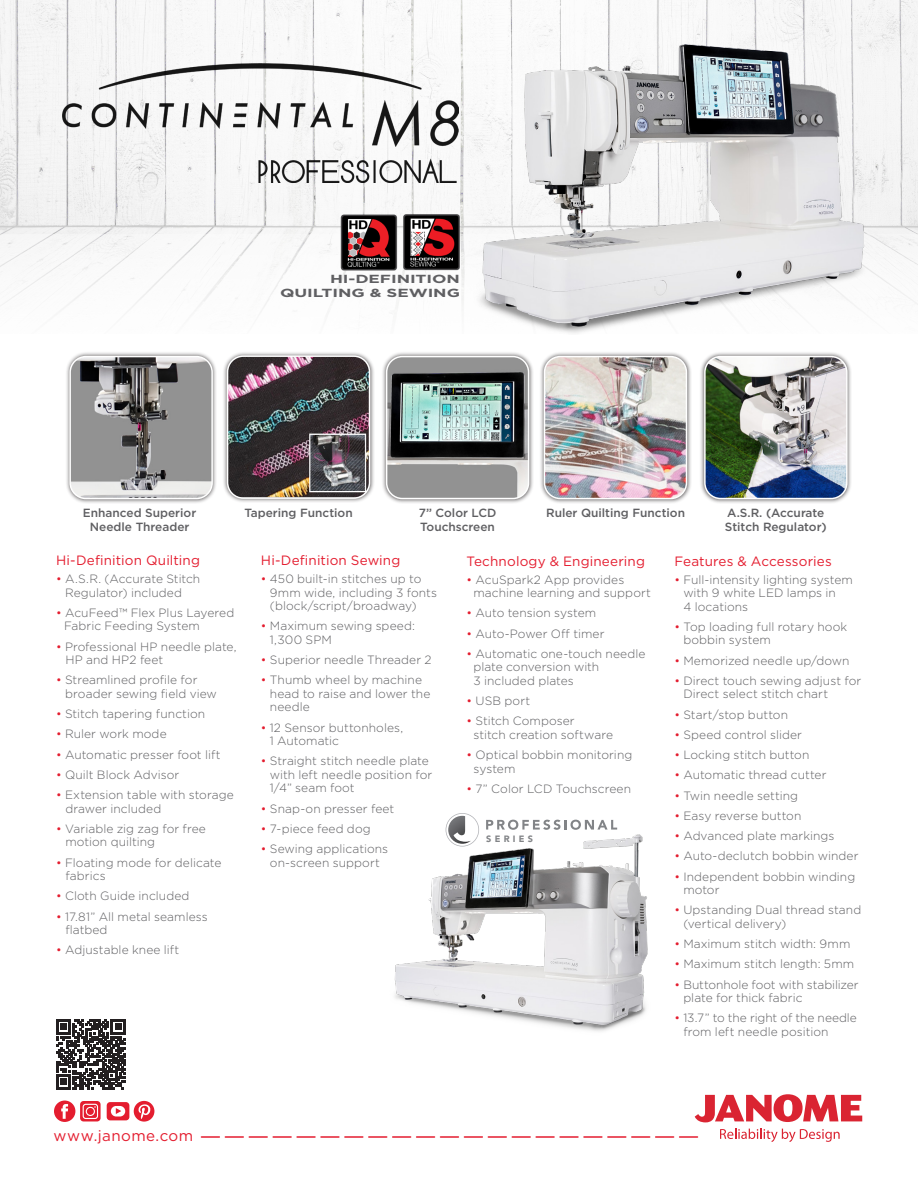
<style>
.page{position:relative;width:918px;height:1188px;background:#fff}
.page>*{position:absolute;margin:0;border:0;box-sizing:border-box;transform-origin:0 0}
.t1{font:15.15px "Gotham";letter-spacing:.03em;color:#e41d2f}
.t2{font:13.5px "Gotham";letter-spacing:.01em;color:#e41d2f}
.t3{font:300 12px/13.5px "Gotham";letter-spacing:.005em;color:#5f5f62}
.t4{font:500 11.85px/14.2px "Gotham";color:#5f5f62;text-align:center}
.t5{font:700 11.7px/14.1px "Gotham";letter-spacing:-.005em;color:#5f5f62;text-align:right;scale:1.45 1}
.t6{font:900 9.15px "Avenir";letter-spacing:.36em;color:#828487}
.s1{color:#e41d2f}
</style>
<div class="page">
<img style="left:0;top:0;width:918px;height:234px">
<svg style="left:695px;top:1094px;width:167px;height:28px"></svg>
<svg style="left:720px;top:1129px;width:120px;height:13px"></svg>
<svg style="left:201px;top:1136px;width:497px;height:2px"></svg>
<img style="left:467px;top:38px;width:414px;height:295px">
<img style="left:63px;top:64px;width:396px;height:119px">
<svg style="left:54px;top:1101px;width:47px;height:21px"></svg>
<div style="left:87px;top:1108px;width:7px;height:7px;background:#e41d2f;border-radius:50%"></div>
<svg style="left:107px;top:1101px;width:47px;height:21px"></svg>
<img style="left:338px;top:213px;width:63px;height:61px">
<img style="left:399px;top:214px;width:63px;height:61px">
<img style="left:394px;top:819px;width:254px;height:213px">
<div style="left:65px;top:351px;width:153px;height:153px;background:#231f20;opacity:.75"></div>
<img style="left:70px;top:357px;width:142px;height:142px">
<div style="left:69px;top:356px;width:144px;height:143px;border:1px solid #fff;border-radius:16px"></div>
<div style="left:381px;top:351px;width:153px;height:153px;background:#231f20;opacity:.75"></div>
<img style="left:387px;top:357px;width:142px;height:142px">
<div style="left:386px;top:356px;width:143px;height:143px;border:1px solid #fff;border-radius:16px"></div>
<div style="left:699px;top:351px;width:153px;height:153px;background:#231f20;opacity:.75"></div>
<img style="left:705px;top:357px;width:142px;height:142px">
<div style="left:704px;top:356px;width:144px;height:143px;border:1px solid #fff;border-radius:16px"></div>
<div style="left:222px;top:351px;width:153px;height:153px;background:#231f20;opacity:.75"></div>
<img style="left:228px;top:356px;width:142px;height:142px">
<div style="left:227px;top:355px;width:143px;height:144px;border:1px solid #fff;border-radius:16px"></div>
<div style="left:539px;top:351px;width:153px;height:153px;background:#231f20;opacity:.75"></div>
<img style="left:545px;top:357px;width:141px;height:142px">
<div style="left:544px;top:356px;width:143px;height:143px;border:1px solid #fff;border-radius:16px"></div>
<svg style="left:486px;top:820px;width:131px;height:10px"></svg>
<svg style="left:446px;top:813px;width:33px;height:34px"></svg>
<svg style="left:56px;top:1020px;width:70px;height:69px"></svg>
<p class="t5" style="left:280px;top:272px;width:126px">HI-DEFINITION<br>QUILTING &amp; SEWING</p>
<p class="t4" style="left:83px;top:506px;width:115px">Enhanced Superior<br>Needle Threader</p>
<p class="t4" style="left:419px;top:506px;width:79px">7” Color LCD</p>
<p class="t4" style="left:245px;top:506px;width:110px">Tapering Function</p>
<p class="t4" style="left:546px;top:506px;width:141px">Ruler Quilting Function</p>
<p class="t4" style="left:420px;top:520px;width:76px">Touchscreen</p>
<p class="t4" style="left:727px;top:506px;width:99px">A.S.R. (Accurate</p>
<p class="t4" style="left:725px;top:520px;width:104px">Stitch Regulator)</p>
<p class="t2" style="left:56px;top:552px;width:146px">Hi-Definition Quilting</p>
<p class="t3" style="left:65px;top:572px;width:137px;text-indent:-9px"><span class="s1">•</span> A.S.R. (Accurate Stitch<br>Regulator) included</p>
<p class="t3" style="left:64px;top:606px;width:172px;text-indent:-8px"><span class="s1">•</span> AcuFeed™ Flex Plus Layered<br>Fabric Feeding System</p>
<p class="t3" style="left:65px;top:639px;width:173px;text-indent:-9px"><span class="s1">•</span> Professional HP needle plate,<br>HP and HP2 feet</p>
<p class="t3" style="left:65px;top:673px;width:153px;text-indent:-9px"><span class="s1">•</span> Streamlined profile for broader sewing field view</p>
<p class="t3" style="left:56px;top:707px;width:151px"><span class="s1">•</span> Stitch tapering function</p>
<p class="t3" style="left:56px;top:727px;width:112px"><span class="s1">•</span> Ruler work mode</p>
<p class="t3" style="left:56px;top:747px;width:166px"><span class="s1">•</span> Automatic presser foot lift</p>
<p class="t3" style="left:56px;top:768px;width:125px"><span class="s1">•</span> Quilt Block Advisor</p>
<p class="t3" style="left:65px;top:788px;width:170px;text-indent:-9px"><span class="s1">•</span> Extension table with storage drawer included</p>
<p class="t3" style="left:65px;top:822px;width:142px;text-indent:-9px"><span class="s1">•</span> Variable zig zag for free motion quilting</p>
<p class="t3" style="left:65px;top:855px;width:158px;text-indent:-9px"><span class="s1">•</span> Floating mode for delicate fabrics</p>
<p class="t3" style="left:56px;top:889px;width:135px"><span class="s1">•</span> Cloth Guide included</p>
<p class="t3" style="left:65px;top:909px;width:144px;text-indent:-9px"><span class="s1">•</span> 17.81” All metal seamless flatbed</p>
<p class="t3" style="left:56px;top:943px;width:125px"><span class="s1">•</span> Adjustable knee lift</p>
<p class="t2" style="left:261px;top:552px;width:141px">Hi-Definition Sewing</p>
<p class="t3" style="left:270px;top:572px;width:169px;text-indent:-9px"><span class="s1">•</span> 450 built-in stitches up to<br>9mm wide, including 3 fonts (block/script/broadway)</p>
<p class="t3" style="left:270px;top:619px;width:147px;text-indent:-9px"><span class="s1">•</span> Maximum sewing speed:<br>1,300 SPM</p>
<p class="t3" style="left:261px;top:653px;width:172px"><span class="s1">•</span> Superior needle Threader 2</p>
<p class="t3" style="left:270px;top:673px;width:162px;text-indent:-9px"><span class="s1">•</span> Thumb wheel by machine head to raise and lower the needle</p>
<p class="t3" style="left:270px;top:720px;width:135px;text-indent:-9px"><span class="s1">•</span> 12 Sensor buttonholes,<br>1 Automatic</p>
<p class="t3" style="left:270px;top:754px;width:164px;text-indent:-9px"><span class="s1">•</span> Straight stitch needle plate with left needle position for<br>1/4” seam foot</p>
<p class="t3" style="left:261px;top:801px;width:135px"><span class="s1">•</span> Snap-on presser feet</p>
<p class="t3" style="left:261px;top:822px;width:111px"><span class="s1">•</span> 7-piece feed dog</p>
<p class="t3" style="left:261px;top:842px;width:129px;text-align:center"><span class="s1">•</span> Sewing applications on-screen support</p>
<p class="t2" style="left:466px;top:552px;width:180px">Technology &amp; Engineering</p>
<p class="t3" style="left:473px;top:572px;width:179px;text-indent:-7px"><span class="s1">•</span> AcuSpark2 App provides machine learning and support</p>
<p class="t3" style="left:466px;top:606px;width:131px"><span class="s1">•</span> Auto tension system</p>
<p class="t3" style="left:466px;top:626px;width:140px"><span class="s1">•</span> Auto-Power Off timer</p>
<p class="t3" style="left:473px;top:647px;width:174px;text-indent:-7px"><span class="s1">•</span> Automatic one-touch needle plate conversion with<br>3 included plates</p>
<p class="t3" style="left:466px;top:694px;width:65px"><span class="s1">•</span> USB port</p>
<p class="t3" style="left:473px;top:714px;width:141px;text-indent:-7px"><span class="s1">•</span> Stitch Composer<br>stitch creation software</p>
<p class="t3" style="left:473px;top:748px;width:160px;text-indent:-7px"><span class="s1">•</span> Optical bobbin monitoring system</p>
<p class="t3" style="left:466px;top:782px;width:166px"><span class="s1">•</span> 7” Color LCD Touchscreen</p>
<p class="t6" style="left:486px;top:833px;width:48px">SERIES</p>
<p class="t2" style="left:674px;top:552px;width:159px">Features &amp; Accessories</p>
<p class="t3" style="left:683px;top:572px;width:171px;text-indent:-9px"><span class="s1">•</span> Full-intensity lighting system with 9 white LED lamps in<br>4 locations</p>
<p class="t3" style="left:683px;top:620px;width:165px;text-indent:-9px"><span class="s1">•</span> Top loading full rotary hook bobbin system</p>
<p class="t3" style="left:674px;top:653px;width:177px"><span class="s1">•</span> Memorized needle up/down</p>
<p class="t3" style="left:683px;top:674px;width:180px;text-indent:-9px"><span class="s1">•</span> Direct touch sewing adjust for<br>Direct select stitch chart</p>
<p class="t3" style="left:674px;top:707px;width:115px"><span class="s1">•</span> Start/stop button</p>
<p class="t3" style="left:674px;top:728px;width:129px"><span class="s1">•</span> Speed control slider</p>
<p class="t3" style="left:674px;top:748px;width:137px"><span class="s1">•</span> Locking stitch button</p>
<p class="t3" style="left:674px;top:768px;width:154px"><span class="s1">•</span> Automatic thread cutter</p>
<p class="t3" style="left:674px;top:788px;width:125px"><span class="s1">•</span> Twin needle setting</p>
<p class="t3" style="left:674px;top:809px;width:129px"><span class="s1">•</span> Easy reverse button</p>
<p class="t3" style="left:674px;top:829px;width:162px"><span class="s1">•</span> Advanced plate markings</p>
<p class="t3" style="left:674px;top:849px;width:186px"><span class="s1">•</span> Auto-declutch bobbin winder</p>
<p class="t3" style="left:683px;top:869px;width:173px;text-indent:-9px"><span class="s1">•</span> Independent bobbin winding motor</p>
<p class="t3" style="left:683px;top:903px;width:180px;text-indent:-9px"><span class="s1">•</span> Upstanding Dual thread stand (vertical delivery)</p>
<p class="t3" style="left:674px;top:937px;width:178px"><span class="s1">•</span> Maximum stitch width: 9mm</p>
<p class="t3" style="left:674px;top:957px;width:181px"><span class="s1">•</span> Maximum stitch length: 5mm</p>
<p class="t3" style="left:683px;top:977px;width:177px;text-indent:-9px"><span class="s1">•</span> Buttonhole foot with stabilizer plate for thick fabric</p>
<p class="t3" style="left:683px;top:1011px;width:175px;text-indent:-9px"><span class="s1">•</span> 13.7” to the right of the needle from left needle position</p>
<p class="t1" style="left:54px;top:1125px;width:141px">www.janome.com</p>
</div>
